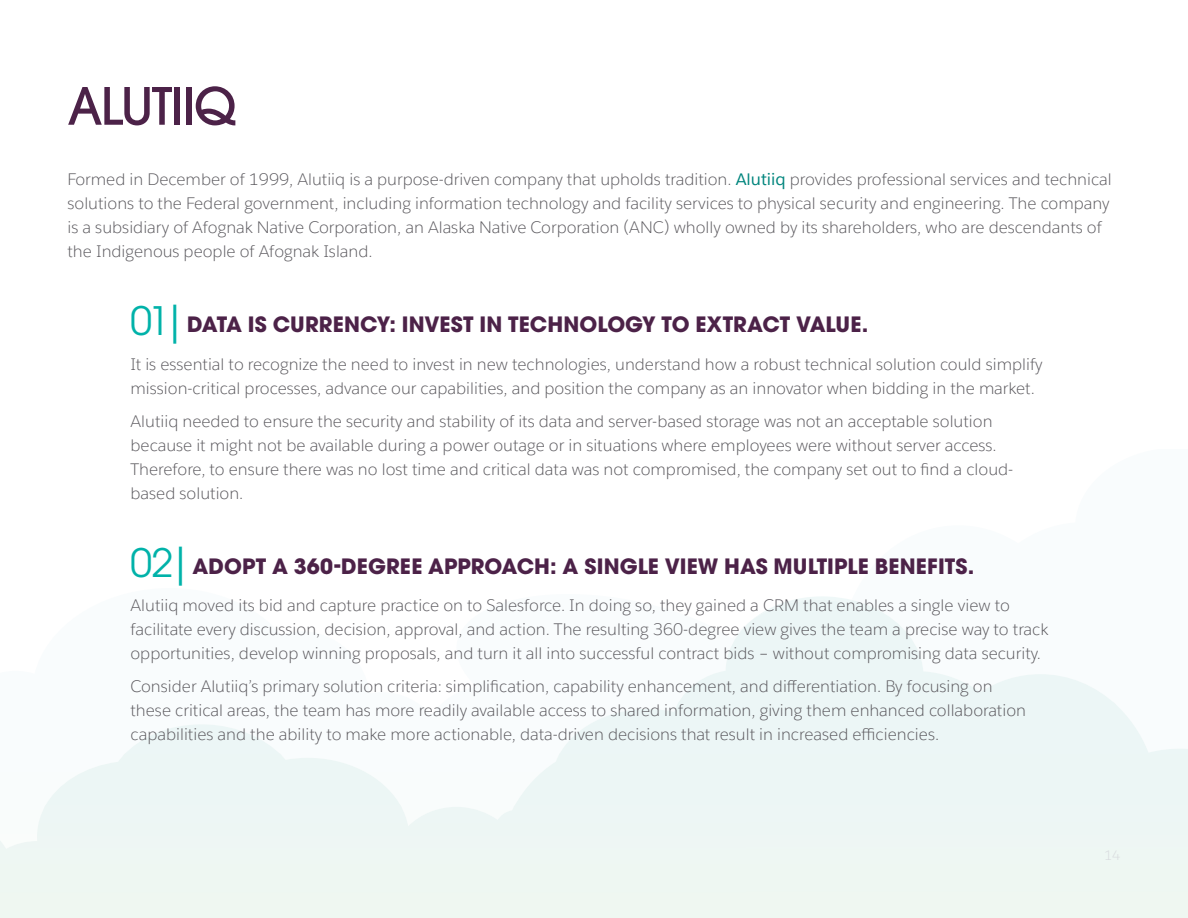
<style>
.page{position:relative;width:1188px;height:918px;background:#fff}
.page>*{position:absolute;margin:0;border:0;box-sizing:border-box;transform-origin:0 0}
.t1{font:500 51px "ITC Avant Garde Pro";letter-spacing:-.035em;color:#4c2248}
.t2{font:700 21px "ITC Avant Garde Pro";letter-spacing:.005em;color:#4c2248}
.t3{font:300 16.5px/24px "Salesforce Sans";color:#59575c}
.s1{font-weight:400;color:#00857d}
.s2{font-weight:400;font-size:39px;color:#00b2a9}
</style>
<div class="page">
<svg style="left:795px;top:597px;width:54px;height:3px"></svg>
<h1 class="t1" style="left:68px;top:74px;width:170px">ALUTIIQ</h1>
<p class="t3" style="left:68px;top:167px;width:1046px">Formed in December of 1999, Alutiiq is a purpose-driven company that upholds tradition. <span class="s1">Alutiiq</span> provides professional services and technical solutions to the Federal government, including information technology and facility services to physical security and engineering. The company is a subsidiary of Afognak Native Corporation, an Alaska Native Corporation (ANC) wholly owned by its shareholders, who are descendants of the Indigenous people of Afognak Island.</p>
<p class="t2" style="left:130px;top:310px;width:739px"><span class="s2">01|</span>DATA IS CURRENCY: INVEST IN TECHNOLOGY TO EXTRACT VALUE.</p>
<p class="t3" style="left:130px;top:352px;width:914px">It is essential to recognize the need to invest in new technologies, understand how a robust technical solution could simplify mission-critical processes, advance our capabilities, and position the company as an innovator when bidding in the market.</p>
<p class="t3" style="left:130px;top:409px;width:884px">Alutiiq needed to ensure the security and stability of its data and server-based storage was not an acceptable solution because it might not be available during a power outage or in situations where employees were without server access.<br>Therefore, to ensure there was no lost time and critical data was not compromised, the company set out to find a cloud&shy;based solution.</p>
<p class="t2" style="left:130px;top:552px;width:845px"><span class="s2">02|</span>ADOPT A 360-DEGREE APPROACH: A SINGLE VIEW HAS MULTIPLE BENEFITS.</p>
<p class="t3" style="left:130px;top:593px;width:919px">Alutiiq moved its bid and capture practice on to Salesforce. In doing so, they gained a CRM that enables a single view to facilitate every discussion, decision, approval, and action. The resulting 360-degree view gives the team a precise way to track opportunities, develop winning proposals, and turn it all into successful contract bids – without compromising data security.</p>
<p class="t3" style="left:130px;top:674px;width:897px">Consider Alutiiq’s primary solution criteria: simplification, capability enhancement, and differentiation. By focusing on these critical areas, the team has more readily available access to shared information, giving them enhanced collaboration capabilities and the ability to make more actionable, data-driven decisions that result in increased efficiencies.</p>
</div>
